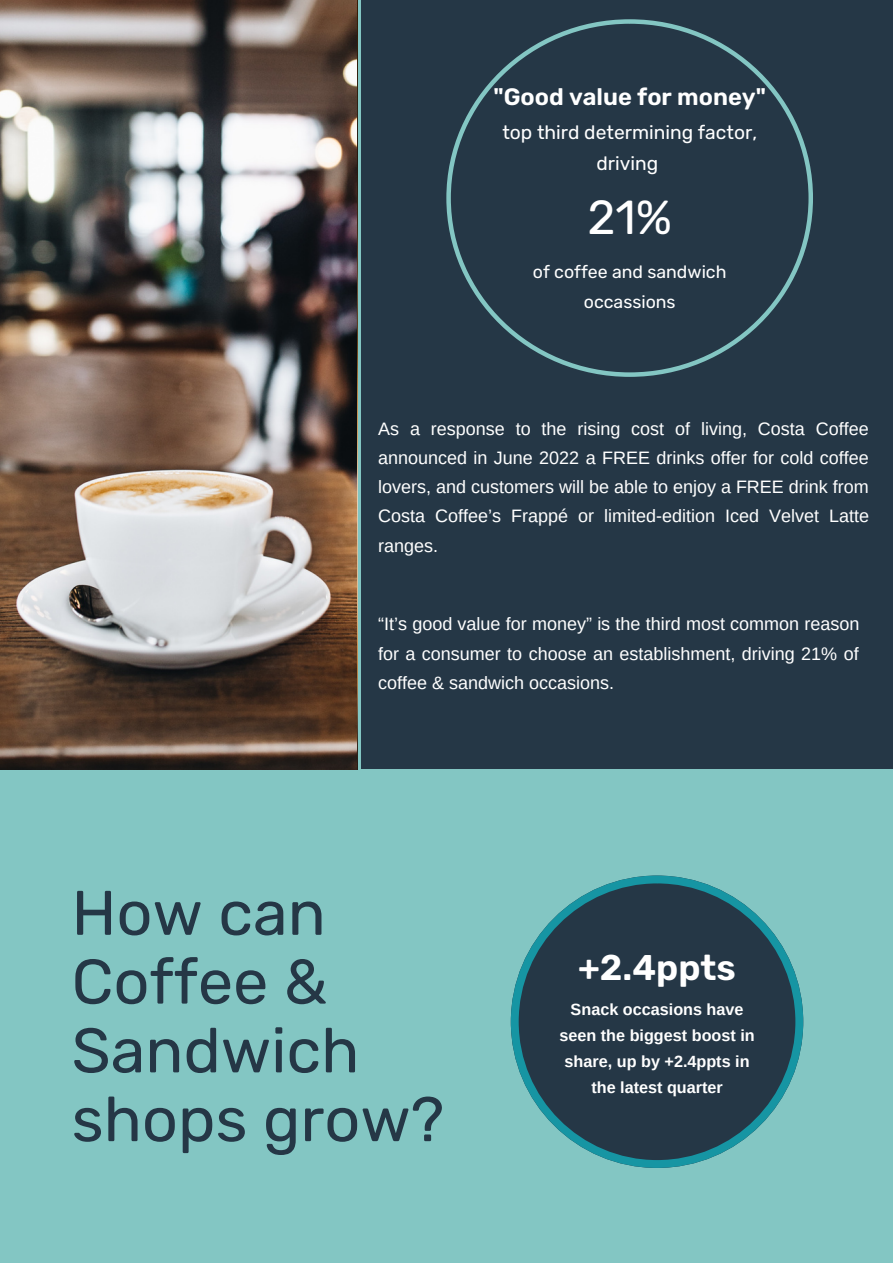
<style>
.page{position:relative;width:893px;height:1264px;background:#fff}
.page>*{position:absolute;margin:0;border:0;box-sizing:border-box;transform-origin:0 0}
.t1{font:62.85px/68.7px "Rubik";color:#253746}
.t2{font:47.7px "Rubik";color:#fff}
.t3{font:600 35.7px "Rubik";color:#fff}
.t4{font:600 23.7px "Rubik";color:#fff}
.t5{font:19.2px/31.5px "Rubik";color:#fff;text-align:center}
.t6{font:18px/29.2px "Arimo";color:#fff;text-align:justify}
.t7{font:17.7px/29.2px "Rubik";color:#fff;text-align:center}
.t8{font:700 16.2px/25.8px "Arimo";color:#fff;text-align:center}
</style>
<div class="page">
<div style="left:0;top:0;width:892px;height:1262px;background:#253746"></div>
<div style="left:0;top:769px;width:892px;height:6px;background:#83c6c3"></div>
<div style="left:0;top:775px;width:892px;height:487px;background:#83c6c3"></div>
<svg style="left:511px;top:875px;width:292px;height:292px"></svg>
<svg style="left:446px;top:19px;width:367px;height:358px"></svg>
<img style="left:0;top:0;width:356px;height:769px">
<h3 class="t4" style="left:493px;top:83px;width:274px">"Good value for money"</h3>
<p class="t5" style="left:502px;top:117px;width:256px">top third determining factor, driving</p>
<h2 class="t2" style="left:587px;top:190px;width:86px">21%</h2>
<p class="t7" style="left:533px;top:258px;width:195px">of coffee and sandwich occassions</p>
<p class="t6" style="left:378px;top:414px;width:492px">As a response to the rising cost of living, Costa Coffee announced in June 2022 a FREE drinks offer for cold coffee lovers, and customers will be able to enjoy a FREE drink from Costa Coffee’s Frappé or limited-edition Iced Velvet Latte ranges.</p>
<p class="t6" style="left:378px;top:609px;width:483px">“It’s good value for money” is the third most common reason for a consumer to choose an establishment, driving 21% of coffee &amp; sandwich occasions.</p>
<h1 class="t1" style="left:72px;top:879px;width:374px">How can<br>Coffee &amp;<br>Sandwich shops grow?</h1>
<h3 class="t3" style="left:578px;top:946px;width:159px">+2.4ppts</h3>
<p class="t8" style="left:559px;top:996px;width:197px">Snack occasions have seen the biggest boost in share, up by +2.4ppts in the latest quarter</p>
</div>
